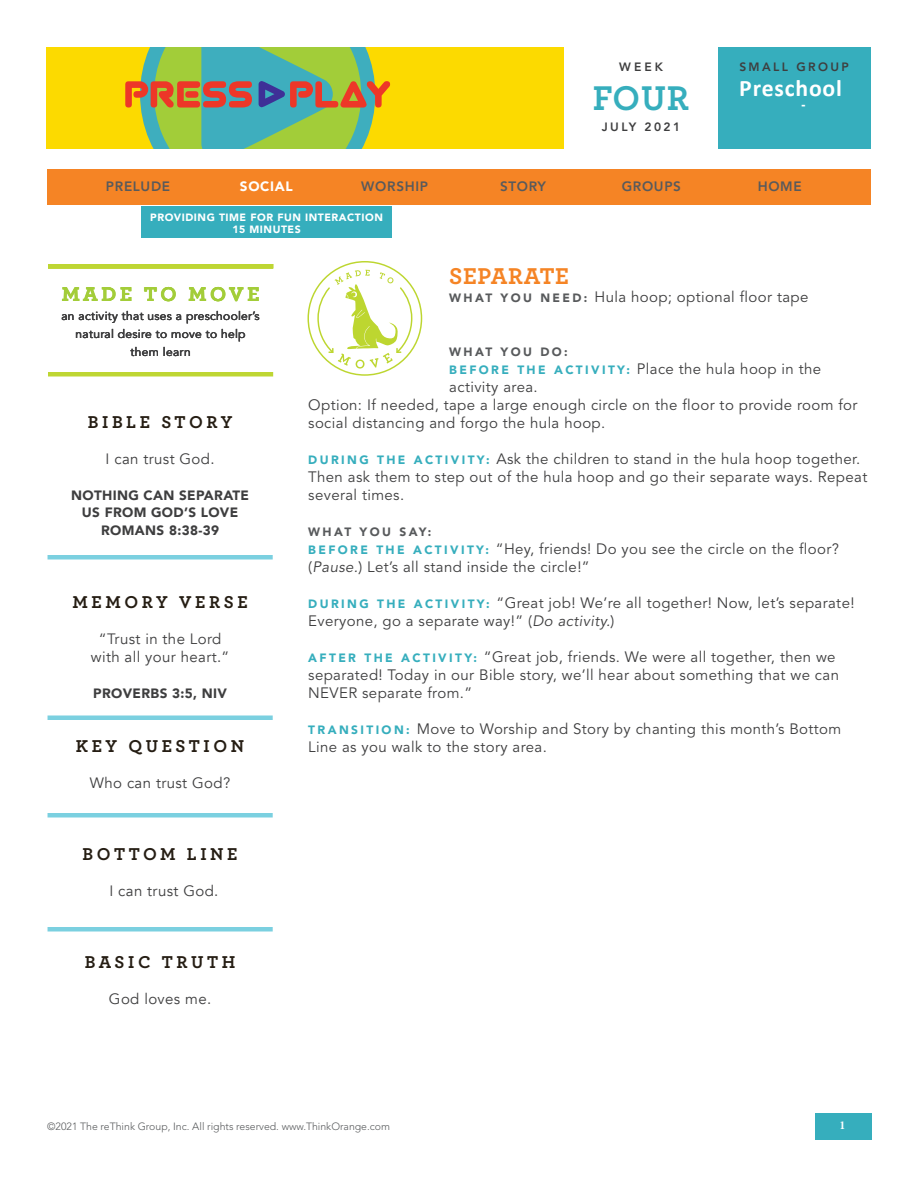
<style>
.page{position:relative;width:918px;height:1188px;background:#fff}
.page>*{position:absolute;margin:0;border:0;box-sizing:border-box;transform-origin:0 0}
.t1{font:700 36px "Archer Pro";color:#36aebd}
.t2{font:700 24px "Archer Pro";letter-spacing:.025em;color:#f58425}
.t3{font:700 23.7px "Calibri";letter-spacing:.03em;color:#fff}
.t4{font:700 21px "Archer Pro";letter-spacing:.165em;color:#a3cd39}
.t5{font:700 18px "Archer Pro";letter-spacing:.2em;color:#251d13}
.t6{font:15px/18px "Avenir LT Std";letter-spacing:.025em;color:#3e3e3f}
.t7{font:15px/18px "Avenir";letter-spacing:.025em;color:#3e3e3f;text-align:center}
.t8{font:900 13.5px/18px "Avenir";letter-spacing:.025em;color:#3e3e3f;text-align:center}
.t9{font:800 13.5px "Avenir LT Std";letter-spacing:.05em;color:#585a5c}
.t10{font:900 13.5px "Avenir LT Std";letter-spacing:.05em;color:#fff}
.Paragraph_Style_1{font:12px/18px "Avenir LT Std";letter-spacing:.025em;color:#3e3e3f;text-align:center}
.t11{font:800 12px "Avenir LT Std";letter-spacing:.2em;color:#3e3e3f}
.t12{font:900 12px "Avenir LT Std";letter-spacing:.2em;color:#585a5c}
.t13{font:700 12px "Minion Pro";color:#fff}
.t14{font:300 10.5px "Avenir LT Std";color:#585a5c}
.t15{font:900 10.5px/12px "Avenir LT Std";letter-spacing:.05em;color:#fff;text-align:center}
.s1{font-weight:900;font-size:12px;color:#585a5c}
.s2{font-weight:900;font-size:12px;color:#36aebd}
.s3{font-style:italic}
</style>
<div class="page">
<div style="left:46px;top:47px;width:612px;height:102px;background:#fcda00"></div>
<svg style="left:125px;top:47px;width:265px;height:102px;background:#8dac66"></svg>
<div style="left:717px;top:47px;width:154px;height:102px;background:#36aebd"></div>
<div style="left:564px;top:44px;width:153px;height:108px;background:#fff"></div>
<div style="left:48px;top:555px;width:225px;height:5px;background:#7bd0e0"></div>
<hr style="left:48px;top:716px;width:225px;height:4px;background:#7bd0e0">
<div style="left:48px;top:813px;width:225px;height:5px;background:#7bd0e0"></div>
<div style="left:48px;top:927px;width:225px;height:5px;background:#7bd0e0"></div>
<div style="left:141px;top:206px;width:251px;height:32px;background:#36aebd"></div>
<div style="left:47px;top:170px;width:824px;height:36px;background:#f58425"></div>
<div style="left:815px;top:1113px;width:57px;height:27px;background:#36aebd"></div>
<svg style="left:308px;top:261px;width:114px;height:115px"></svg>
<hr style="left:48px;top:372px;width:225px;height:4px;background:#bed633">
<hr style="left:48px;top:264px;width:225px;height:4px;background:#bed633">
<p class="t11" style="left:619px;top:59px;width:45px">WEEK</p>
<h1 class="t1" style="left:593px;top:69px;width:98px">FOUR</h1>
<p class="t11" style="left:602px;top:120px;width:80px">JULY 2021</p>
<p class="t11" style="left:739px;top:59px;width:111px">SMALL GROUP</p>
<h3 class="t3" style="left:739px;top:72px;width:104px">Preschool</h3>
<p class="t10" style="left:802px;top:96px;width:5px">-</p>
<p class="t9" style="left:106px;top:178px;width:66px">PRELUDE</p>
<p class="t10" style="left:240px;top:178px;width:54px">SOCIAL</p>
<p class="t9" style="left:361px;top:178px;width:68px">WORSHIP</p>
<p class="t9" style="left:500px;top:178px;width:47px">STORY</p>
<p class="t9" style="left:622px;top:178px;width:61px">GROUPS</p>
<p class="t9" style="left:758px;top:178px;width:46px">HOME</p>
<p class="t15" style="left:150px;top:211px;width:234px">PROVIDING TIME FOR FUN INTERACTION<br>15 MINUTES</p>
<p class="t4" style="left:62px;top:278px;width:199px">MADE TO MOVE</p>
<p class="Paragraph_Style_1" style="left:61px;top:307px;width:200px">an activity that uses a preschooler’s natural desire to move to help them learn</p>
<p class="t5" style="left:88px;top:407px;width:146px">BIBLE STORY</p>
<p class="t7" style="left:106px;top:450px;width:111px">I can trust God.</p>
<p class="t8" style="left:71px;top:485px;width:179px">NOTHING CAN SEPARATE<br>US FROM GOD’S LOVE<br>ROMANS 8:38-39</p>
<p class="t5" style="left:72px;top:587px;width:177px">MEMORY VERSE</p>
<p class="t7" style="left:91px;top:630px;width:140px">“Trust in the Lord with all your heart.”</p>
<p class="t8" style="left:93px;top:683px;width:135px">PROVERBS 3:5, NIV</p>
<p class="t5" style="left:76px;top:731px;width:170px">KEY QUESTION</p>
<p class="t7" style="left:90px;top:774px;width:142px">Who can trust God?</p>
<p class="t5" style="left:83px;top:839px;width:156px">BOTTOM LINE</p>
<p class="t7" style="left:109px;top:882px;width:111px">I can trust God.</p>
<p class="t5" style="left:85px;top:947px;width:152px">BASIC TRUTH</p>
<p class="t7" style="left:109px;top:990px;width:104px">God loves me.</p>
<p class="t2" style="left:449px;top:257px;width:121px">SEPARATE</p>
<p class="t6" style="left:449px;top:288px;width:361px"><span class="s1">W H AT Y O U N E E D :</span> Hula hoop; optional floor tape</p>
<p class="t12" style="left:449px;top:344px;width:120px">WHAT YOU DO:</p>
<p class="t6" style="left:449px;top:360px;width:374px"><span class="s2">BEFORE THE ACTIVITY:</span> Place the hula hoop in the activity area.</p>
<p class="t6" style="left:308px;top:396px;width:551px">Option: If needed, tape a large enough circle on the floor to provide room for social distancing and forgo the hula hoop.</p>
<p class="t6" style="left:308px;top:450px;width:561px"><span class="s2">D U R I N G T H E A C T I V I T Y:</span> Ask the children to stand in the hula hoop together.<br>Then ask them to step out of the hula hoop and go their separate ways. Repeat several times.</p>
<p class="t12" style="left:308px;top:524px;width:125px">WHAT YOU SAY:</p>
<p class="t6" style="left:308px;top:540px;width:532px"><span class="s2">B E F O R E T H E A C T I V I T Y:</span> “Hey, friends! Do you see the circle on the floor? (<span class="s3">Pause.</span>) Let’s all stand inside the circle!”</p>
<p class="t6" style="left:308px;top:594px;width:548px"><span class="s2">D U R I N G T H E A C T I V I T Y:</span> “Great job! We’re all together! Now, let’s separate!<br>Everyone, go a separate way!” (<span class="s3">Do activity.</span>)</p>
<p class="t6" style="left:308px;top:648px;width:532px"><span class="s2">A F T E R T H E A C T I V I T Y:</span> “Great job, friends. We were all together, then we separated! Today in our Bible story, we’ll hear about something that we can<br>NEVER separate from.”</p>
<p class="t6" style="left:308px;top:720px;width:535px"><span class="s2">T R A N S I T I O N :</span> Move to Worship and Story by chanting this month’s Bottom<br>Line as you walk to the story area.</p>
<p class="t14" style="left:47px;top:1120px;width:344px">©2021 The reThink Group, Inc. All rights reserved. www.ThinkOrange.com</p>
<p class="t13" style="left:840px;top:1116px;width:7px">1</p>
</div>
